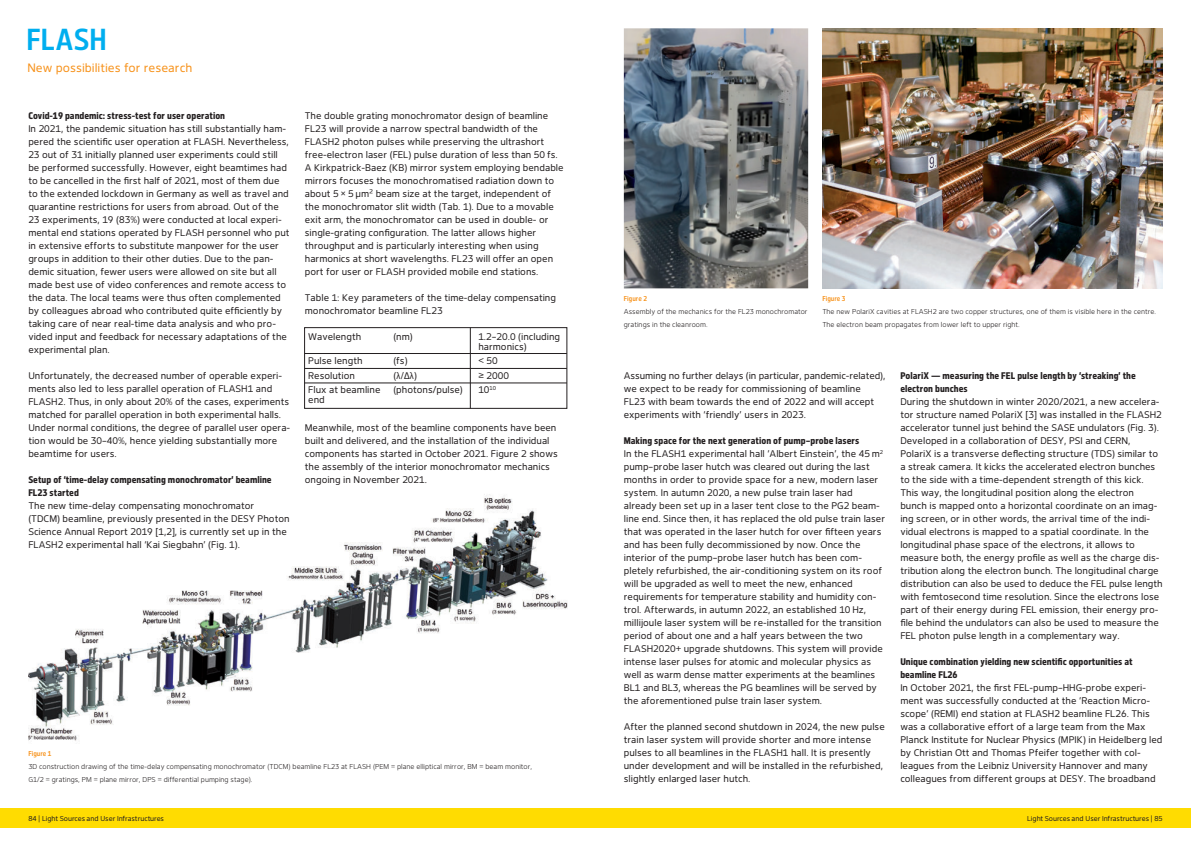
<style>
.page{position:relative;width:1191px;height:842px;background:#fff}
.page>*{position:absolute;margin:0;border:0;box-sizing:border-box;transform-origin:0 0}
.t1{font:500 30px "Desy Sans Cn";color:#00aeef}
.t2{font:12px "Desy Sans";color:#f7931d}
.t3{font:9.5px/13px "Desy Sans";color:#231f20}
.t4{font:800 9.5px/13px "Desy Sans Cn";color:#231f20}
.t5{font:300 7px/13px "Desy Sans";color:#231f20}
.t6{font:7px "Desy Sans";letter-spacing:-.01em;color:#231f20}
.t7{font:500 7px "Desy Sans Cn";color:#f7931d}
.s1{font-family:"Desy Sans Cn"}
</style>
<div class="page">
<div style="left:0;top:808px;width:1191px;height:20px;background:#ffdc01"></div>
<img style="left:624px;top:28px;width:184px;height:260px">
<img style="left:28px;top:494px;width:539px;height:247px">
<img style="left:822px;top:28px;width:340px;height:260px">
<svg style="left:304px;top:327px;width:263px;height:82px"></svg>
<hr style="left:304px;top:353px;width:263px;height:1px;background:#231f20">
<hr style="left:304px;top:383px;width:263px;height:1px;background:#231f20">
<hr style="left:304px;top:368px;width:263px;height:1px;background:#231f20">
<hr style="left:470px;top:328px;width:1px;height:81px;background:#231f20">
<h1 class="t1" style="left:27px;top:22px;width:82px">FLASH</h1>
<p class="t2" style="left:27px;top:61px;width:166px">New possibilities for research</p>
<p class="t4" style="left:28px;top:110px;width:198px">Covid-19 pandemic: stress-test for user operation</p>
<p class="t3" style="left:28px;top:122px;width:263px">In 2021, the pandemic situation has still substantially ham&shy;pered the scientific user operation at FLASH. Nevertheless, 23 out of 31 initially planned user experiments could still be performed successfully. However, eight beamtimes had to be cancelled in the first half of 2021, most of them due to the extended lockdown in Germany as well as travel and quarantine restrictions for users from abroad. Out of the 23 experiments, 19 (83%) were conducted at local experi&shy;mental end stations operated by FLASH personnel who put in extensive efforts to substitute manpower for the user groups in addition to their other duties. Due to the pan&shy;demic situation, fewer users were allowed on site but all made best use of video conferences and remote access to the data. The local teams were thus often complemented by colleagues abroad who contributed quite efficiently by taking care of near real-time data analysis and who pro&shy;vided input and feedback for necessary adaptations of the experimental plan.</p>
<p class="t3" style="left:28px;top:369px;width:263px">Unfortunately, the decreased number of operable experi&shy;ments also led to less parallel operation of FLASH1 and FLASH2. Thus, in only about 20% of the cases, experiments matched for parallel operation in both experimental halls.<br>Under normal conditions, the degree of parallel user opera&shy;tion would be 30–40%, hence yielding substantially more beamtime for users.</p>
<p class="t4" style="left:28px;top:473px;width:245px">Setup of ‘time-delay compensating monochromator’ beamline<br>FL23 started</p>
<p class="t3" style="left:28px;top:499px;width:263px">The new time-delay compensating monochromator<br>(TDCM) beamline, previously presented in the DESY Photon Science Annual Report 2019 [1,2], is currently set up in the FLASH2 experimental hall ‘Kai Siegbahn’ (Fig. 1).</p>
<p class="t3" style="left:305px;top:109px;width:260px">The double grating monochromator design of beamline FL23 will provide a narrow spectral bandwidth of the FLASH2 photon pulses while preserving the ultrashort free-electron laser (FEL) pulse duration of less than 50 fs.<br>A Kirkpatrick-Baez (KB) mirror system employing bendable mirrors focuses the monochromatised radiation down to about 5 × 5 µm² beam size at the target, independent of the monochromator slit width (Tab. 1). Due to a movable exit arm, the monochromator can be used in double- or single-grating configuration. The latter allows higher throughput and is particularly interesting when using harmonics at short wavelengths. FL23 will offer an open port for user or FLASH provided mobile end stations.</p>
<p class="t3" style="left:305px;top:291px;width:253px">Table 1: Key parameters of the time-delay compensating monochromator beamline FL23</p>
<p class="t3" style="left:308px;top:330px;width:54px">Wavelength</p>
<p class="t3" style="left:393px;top:330px;width:21px">(nm)</p>
<p class="t3" style="left:478px;top:332px;width:83px;line-height:10px">1.2–20.0 (including harmonics)</p>
<p class="t3" style="left:308px;top:354px;width:56px">Pulse length</p>
<p class="t3" style="left:393px;top:354px;width:16px">(fs)</p>
<p class="t3" style="left:478px;top:354px;width:21px">&lt; 50</p>
<p class="t3" style="left:308px;top:369px;width:48px">Resolution</p>
<p class="t3" style="left:393px;top:369px;width:25px">(<span class="s1">λ/</span>∆<span class="s1">λ</span>)</p>
<p class="t3" style="left:478px;top:369px;width:32px">≥ 2000</p>
<p class="t3" style="left:308px;top:383px;width:74px">Flux at beamline</p>
<p class="t3" style="left:393px;top:383px;width:71px">(photons/pulse)</p>
<p class="t3" style="left:478px;top:383px;width:19px">10<sup>10</sup></p>
<p class="t3" style="left:308px;top:393px;width:18px">end</p>
<p class="t3" style="left:305px;top:421px;width:254px">Meanwhile, most of the beamline components have been built and delivered, and the installation of the individual components has started in October 2021. Figure 2 shows the assembly of the interior monochromator mechanics ongoing in November 2021.</p>
<p class="t7" style="left:28px;top:750px;width:25px">Figure 1</p>
<p class="t5" style="left:28px;top:760px;width:505px">3D construction drawing of the time-delay compensating monochromator (TDCM) beamline FL23 at FLASH (PEM = plane elliptical mirror, BM = beam monitor,<br>G1/2 = gratings, PM = plane mirror, DPS = differential pumping stage).</p>
<p class="t7" style="left:624px;top:295px;width:25px">Figure 2</p>
<p class="t5" style="left:624px;top:305px;width:185px">Assembly of the mechanics for the FL23 monochromator gratings in the cleanroom.</p>
<p class="t7" style="left:822px;top:295px;width:25px">Figure 3</p>
<p class="t5" style="left:822px;top:305px;width:335px">The new PolariX cavities at FLASH2 are two copper structures, one of them is visible here in the centre.<br>The electron beam propagates from lower left to upper right.</p>
<p class="t3" style="left:624px;top:369px;width:263px">Assuming no further delays (in particular, pandemic-related), we expect to be ready for commissioning of beamline<br>FL23 with beam towards the end of 2022 and will accept experiments with ‘friendly’ users in 2023.</p>
<p class="t4" style="left:624px;top:434px;width:237px">Making space for the next generation of pump–probe lasers</p>
<p class="t3" style="left:624px;top:447px;width:263px">In the FLASH1 experimental hall ‘Albert Einstein’, the 45 m<sup>2 </sup>pump–probe laser hutch was cleared out during the last months in order to provide space for a new, modern laser system. In autumn 2020, a new pulse train laser had already been set up in a laser tent close to the PG2 beam&shy;line end. Since then, it has replaced the old pulse train laser that was operated in the laser hutch for over fifteen years and has been fully decommissioned by now. Once the interior of the pump–probe laser hutch has been com&shy;pletely refurbished, the air-conditioning system on its roof will be upgraded as well to meet the new, enhanced requirements for temperature stability and humidity con&shy;trol. Afterwards, in autumn 2022, an established 10 Hz, millijoule laser system will be re-installed for the transition period of about one and a half years between the two FLASH2020+ upgrade shutdowns. This system will provide intense laser pulses for atomic and molecular physics as well as warm dense matter experiments at the beamlines BL1 and BL3, whereas the PG beamlines will be served by the aforementioned pulse train laser system.</p>
<p class="t3" style="left:624px;top:720px;width:262px">After the planned second shutdown in 2024, the new pulse train laser system will provide shorter and more intense pulses to all beamlines in the FLASH1 hall. It is presently under development and will be installed in the refurbished, slightly enlarged laser hutch.</p>
<p class="t4" style="left:900px;top:369px;width:237px">PolariX — measuring the FEL pulse length by ‘streaking’ the electron bunches</p>
<p class="t3" style="left:900px;top:395px;width:264px">During the shutdown in winter 2020/2021, a new accelera&shy;tor structure named PolariX [3] was installed in the FLASH2 accelerator tunnel just behind the SASE undulators (Fig. 3).<br>Developed in a collaboration of DESY, PSI and CERN, PolariX is a transverse deflecting structure (TDS) similar to a streak camera. It kicks the accelerated electron bunches to the side with a time-dependent strength of this kick.<br>This way, the longitudinal position along the electron bunch is mapped onto a horizontal coordinate on an imag&shy;ing screen, or in other words, the arrival time of the indi&shy;vidual electrons is mapped to a spatial coordinate. In the longitudinal phase space of the electrons, it allows to measure both, the energy profile as well as the charge dis&shy;tribution along the electron bunch. The longitudinal charge distribution can also be used to deduce the FEL pulse length with femtosecond time resolution. Since the electrons lose part of their energy during FEL emission, their energy pro&shy;file behind the undulators can also be used to measure the FEL photon pulse length in a complementary way.</p>
<p class="t4" style="left:900px;top:655px;width:234px">Unique combination yielding new scientific opportunities at beamline FL26</p>
<p class="t3" style="left:900px;top:681px;width:264px">In October 2021, the first FEL-pump–HHG-probe experi&shy;ment was successfully conducted at the ‘Reaction Micro&shy;scope’ (REMI) end station at FLASH2 beamline FL26. This was a collaborative effort of a large team from the Max Planck Institute for Nuclear Physics (MPIK) in Heidelberg led by Christian Ott and Thomas Pfeifer together with col&shy;leagues from the Leibniz University Hannover and many colleagues from different groups at DESY. The broadband</p>
<p class="t6" style="left:28px;top:815px;width:137px">84 | Light Sources and User Infrastructures</p>
<p class="t6" style="left:1027px;top:815px;width:137px">Light Sources and User Infrastructures | 85</p>
</div>
